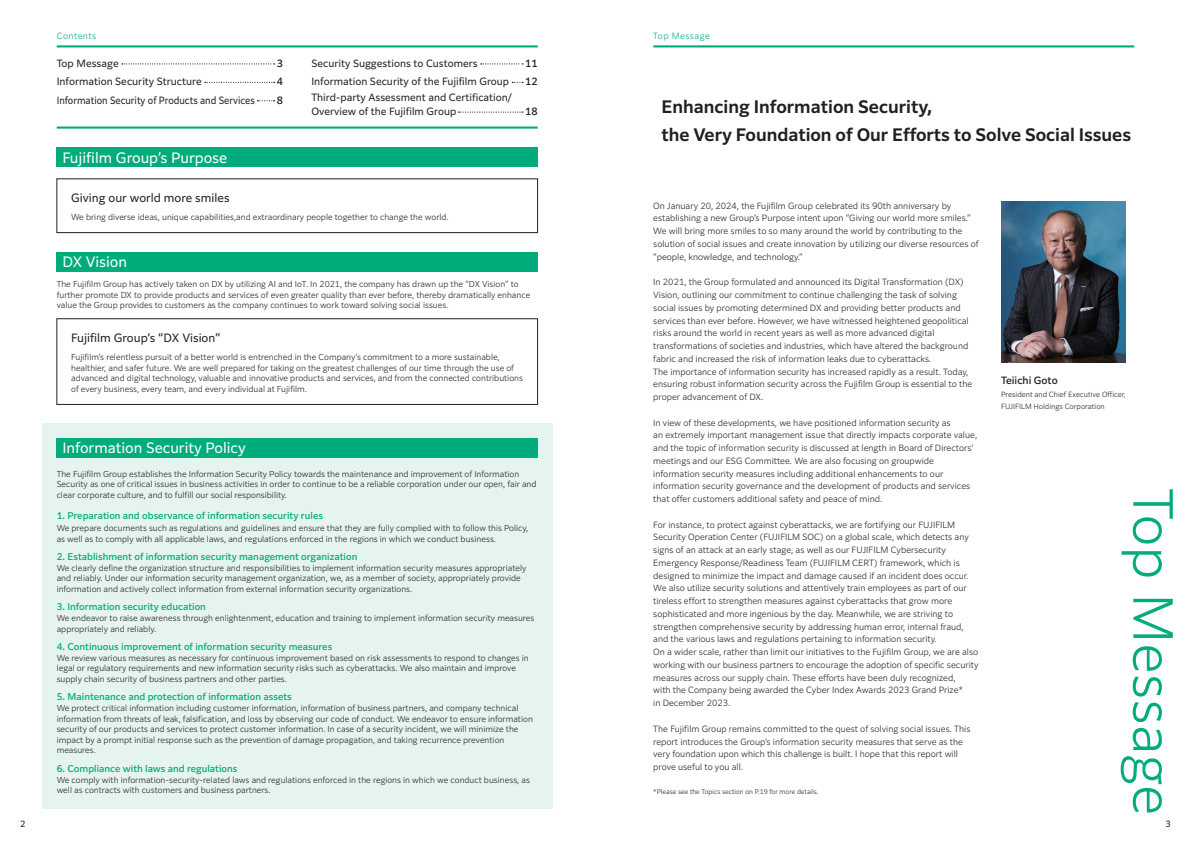
<style>
.page{position:relative;width:1191px;height:842px;background:#fff}
.page>*{position:absolute;margin:0;border:0;box-sizing:border-box;transform-origin:0 0}
.t1{font:300 53.1px "Clarimo UDPE";color:#00ac7c}
.t2{font:600 17px "Clarimo UDPE";letter-spacing:-.005em;color:#231f20}
.t3{font:14.2px "Clarimo UDPE";color:#fff}
.t4{font:11.3px "Clarimo UDPE";color:#231f20}
.t5{font:9.9px/13.5px "Clarimo UDPE";color:#231f20}
.t6{font:9.9px "Clarimo UDPE";color:#231f20;scale:.91 1}
.t7{font:500 9.9px "Clarimo UDPE";color:#231f20}
.t8{font:500 9.2px "Clarimo UDPE";color:#00ac7c}
.t9{font:300 8.5px/12.8px "Clarimo UDPE";color:#231f20}
.t10{font:300 8.5px "Clarimo UDPE";letter-spacing:.05em;color:#00ac7c}
.t11{font:8.5px "Clarimo UDPE";color:#231f20}
.t12{font:300 8.1px/10.6px "Clarimo UDPE";color:#231f20}
.t13{font:300 7.1px/12px "Clarimo UDPE";color:#231f20}
.t14{font:300 6.4px "Clarimo UDPE";color:#231f20}
</style>
<div class="page">
<hr style="left:653px;top:45px;width:481px;height:2px;background:#00ac7c">
<hr style="left:57px;top:126px;width:481px;height:3px;background:#00ac7c">
<hr style="left:57px;top:45px;width:481px;height:2px;background:#00ac7c">
<svg style="left:122px;top:63px;width:153px;height:1px"></svg>
<svg style="left:205px;top:82px;width:70px;height:1px"></svg>
<svg style="left:257px;top:100px;width:18px;height:1px"></svg>
<svg style="left:481px;top:63px;width:42px;height:1px"></svg>
<svg style="left:458px;top:112px;width:65px;height:1px"></svg>
<div style="left:42px;top:423px;width:510px;height:386px;background:#e5f4ee"></div>
<div style="left:57px;top:438px;width:481px;height:20px;background:#00ac7c"></div>
<div style="left:57px;top:252px;width:481px;height:19px;background:#00ac7c"></div>
<div style="left:57px;top:319px;width:481px;height:86px;border:1px solid #231f20"></div>
<div style="left:57px;top:147px;width:481px;height:20px;background:#00ac7c"></div>
<div style="left:57px;top:179px;width:481px;height:54px;border:1px solid #231f20"></div>
<img style="left:1001px;top:201px;width:124px;height:162px">
<p class="t10" style="left:57px;top:29px;width:41px">Contents</p>
<p class="t5" style="left:57px;top:56px;width:63px">Top Message</p>
<p class="t7" style="left:277px;top:55px;width:8px">3</p>
<p class="t5" style="left:57px;top:74px;width:146px">Information Security Structure</p>
<p class="t7" style="left:277px;top:74px;width:8px">4</p>
<p class="t6" style="left:57px;top:92px;width:219px">Information Security of Products and Services</p>
<p class="t7" style="left:277px;top:92px;width:8px">8</p>
<p class="t5" style="left:311px;top:56px;width:168px">Security Suggestions to Customers</p>
<p class="t7" style="left:525px;top:55px;width:14px">11</p>
<p class="t5" style="left:311px;top:74px;width:199px">Information Security of the Fujifilm Group</p>
<p class="t7" style="left:525px;top:74px;width:14px">12</p>
<p class="t5" style="left:311px;top:90px;width:202px">Third-party Assessment and Certification/<br>Overview of the Fujifilm Group</p>
<p class="t7" style="left:525px;top:103px;width:14px">18</p>
<p class="t3" style="left:62px;top:146px;width:167px">Fujifilm Group’s Purpose</p>
<p class="t4" style="left:71px;top:188px;width:160px">Giving our world more smiles</p>
<p class="t12" style="left:71px;top:211px;width:379px">We bring diverse ideas, unique capabilities,and extraordinary people together to change the world.</p>
<p class="t3" style="left:62px;top:250px;width:66px">DX Vision</p>
<p class="t12" style="left:57px;top:278px;width:475px">The Fujifilm Group has actively taken on DX by utilizing AI and IoT. In 2021, the company has drawn up the “DX Vision” to further promote DX to provide products and services of even greater quality than ever before, thereby dramatically enhance value the Group provides to customers as the company continues to work toward solving social issues.</p>
<p class="t4" style="left:71px;top:328px;width:151px">Fujifilm Group’s “DX Vision”</p>
<p class="t12" style="left:71px;top:351px;width:453px">Fujifilm’s relentless pursuit of a better world is entrenched in the Company’s commitment to a more sustainable, healthier, and safer future. We are well prepared for taking on the greatest challenges of our time through the use of advanced and digital technology, valuable and innovative products and services, and from the connected contributions of every business, every team, and every individual at Fujifilm.</p>
<p class="t3" style="left:62px;top:436px;width:185px">Information Security Policy</p>
<p class="t12" style="left:57px;top:468px;width:481px">The Fujifilm Group establishes the Information Security Policy towards the maintenance and improvement of Information<br>Security as one of critical issues in business activities in order to continue to be a reliable corporation under our open, fair and clear corporate culture, and to fulfill our social responsibility.</p>
<p class="t8" style="left:57px;top:508px;width:268px">1. Preparation and observance of information security rules</p>
<p class="t12" style="left:57px;top:522px;width:473px;line-height:11.2px">We prepare documents such as regulations and guidelines and ensure that they are fully complied with to follow this Policy, as well as to comply with all applicable laws, and regulations enforced in the regions in which we conduct business.</p>
<p class="t8" style="left:57px;top:549px;width:302px">2. Establishment of information security management organization</p>
<p class="t12" style="left:57px;top:562px;width:471px">We clearly define the organization structure and responsibilities to implement information security measures appropriately and reliably. Under our information security management organization, we, as a member of society, appropriately provide information and actively collect information from external information security organizations.</p>
<p class="t8" style="left:57px;top:599px;width:151px">3. Information security education</p>
<p class="t12" style="left:57px;top:612px;width:479px">We endeavor to raise awareness through enlightenment, education and training to implement information security measures appropriately and reliably.</p>
<p class="t8" style="left:57px;top:639px;width:277px">4. Continuous improvement of information security measures</p>
<p class="t12" style="left:57px;top:652px;width:473px">We review various measures as necessary for continuous improvement based on risk assessments to respond to changes in legal or regulatory requirements and new information security risks such as cyberattacks. We also maintain and improve supply chain security of business partners and other parties.</p>
<p class="t8" style="left:57px;top:689px;width:237px">5. Maintenance and protection of information assets</p>
<p class="t12" style="left:57px;top:702px;width:478px">We protect critical information including customer information, information of business partners, and company technical information from threats of leak, falsification, and loss by observing our code of conduct. We endeavor to ensure information security of our products and services to protect customer information. In case of a security incident, we will minimize the impact by a prompt initial response such as the prevention of damage propagation, and taking recurrence prevention measures.</p>
<p class="t8" style="left:57px;top:761px;width:182px">6. Compliance with laws and regulations</p>
<p class="t12" style="left:57px;top:773px;width:475px">We comply with information-security-related laws and regulations enforced in the regions in which we conduct business, as well as contracts with customers and business partners.</p>
<p class="t10" style="left:653px;top:29px;width:58px">Top Message</p>
<p class="t2" style="left:661px;top:93px;width:272px">Enhancing Information Security,</p>
<p class="t2" style="left:661px;top:121px;width:471px">the Very Foundation of Our Efforts to Solve Social Issues</p>
<p class="t9" style="left:653px;top:198px;width:327px">On January 20, 2024, the Fujifilm Group celebrated its 90th anniversary by establishing a new Group’s Purpose intent upon “Giving our world more smiles.” We will bring more smiles to so many around the world by contributing to the solution of social issues and create innovation by utilizing our diverse resources of “people, knowledge, and technology.”</p>
<p class="t9" style="left:653px;top:275px;width:317px">In 2021, the Group formulated and announced its Digital Transformation (DX)<br>Vision, outlining our commitment to continue challenging the task of solving social issues by promoting determined DX and providing better products and services than ever before. However, we have witnessed heightened geopolitical risks around the world in recent years as well as more advanced digital transformations of societies and industries, which have altered the background fabric and increased the risk of information leaks due to cyberattacks.</p>
<p class="t9" style="left:653px;top:364px;width:320px">The importance of information security has increased rapidly as a result. Today, ensuring robust information security across the Fujifilm Group is essential to the proper advancement of DX.</p>
<p class="t9" style="left:653px;top:415px;width:299px">In view of these developments, we have positioned information security as</p>
<p class="t9" style="left:653px;top:428px;width:325px">an extremely important management issue that directly impacts corporate value, and the topic of information security is discussed at length in Board of Directors’ meetings and our ESG Committee. We are also focusing on groupwide information security measures including additional enhancements to our information security governance and the development of products and services that offer customers additional safety and peace of mind.</p>
<p class="t9" style="left:653px;top:517px;width:317px">For instance, to protect against cyberattacks, we are fortifying our FUJIFILM Security Operation Center (FUJIFILM SOC) on a global scale, which detects any signs of an attack at an early stage, as well as our FUJIFILM Cybersecurity Emergency Response/Readiness Team (FUJIFILM CERT) framework, which is designed to minimize the impact and damage caused if an incident does occur.<br>We also utilize security solutions and attentively train employees as part of our tireless effort to strengthen measures against cyberattacks that grow more sophisticated and more ingenious by the day. Meanwhile, we are striving to strengthen comprehensive security by addressing human error, internal fraud, and the various laws and regulations pertaining to information security.</p>
<p class="t9" style="left:653px;top:645px;width:327px;text-align:justify">On a wider scale, rather than limit our initiatives to the Fujifilm Group, we are also working with our business partners to encourage the adoption of specific security measures across our supply chain. These efforts have been duly recognized,</p>
<p class="t9" style="left:653px;top:683px;width:311px">with the Company being awarded the Cyber Index Awards 2023 Grand Prize*</p>
<p class="t9" style="left:653px;top:696px;width:79px">in December 2023.</p>
<p class="t9" style="left:653px;top:721px;width:319px">The Fujifilm Group remains committed to the quest of solving social issues. This report introduces the Group’s information security measures that serve as the very foundation upon which this challenge is built. I hope that this report will prove useful to you all.</p>
<p class="t14" style="left:653px;top:786px;width:167px">*Please see the Topics section on P.19 for more details.</p>
<p class="t7" style="left:1001px;top:372px;width:58px">Teiichi Goto</p>
<p class="t13" style="left:1001px;top:387px;width:126px">President and Chief Executive Officer,<br>FUJIFILM Holdings Corporation</p>
<p class="t1" style="left:1195px;top:489px;width:328px;rotate:90deg">Top Message</p>
<p class="t11" style="left:20px;top:817px;width:7px">2</p>
<p class="t11" style="left:1165px;top:817px;width:7px">3</p>
</div>
